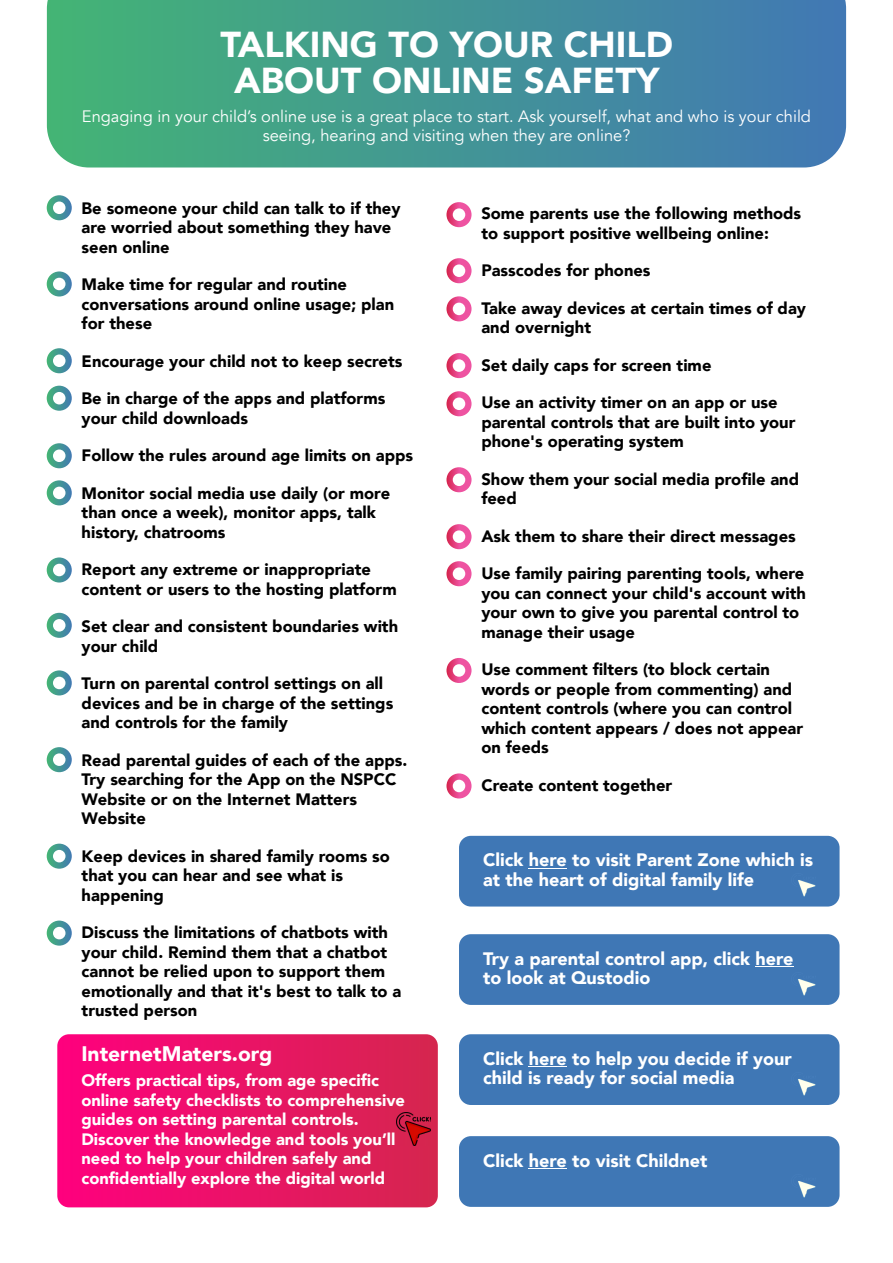
<style>
.page{position:relative;width:893px;height:1263px;background:#fff}
.page>*{position:absolute;margin:0;border:0;box-sizing:border-box;transform-origin:0 0}
.t1{font:900 36px/36px "Avenir";color:#fff;text-align:center}
.t2{font:900 21px "Avenir";color:#fff}
.t3{font:900 18px/19.5px "Avenir";color:#fff}
.t4{font:900 16.5px/19.5px "Avenir";color:#000}
.t5{font:900 16.5px/19.5px "Avenir";color:#fff}
.t6{font:16.5px/19.5px "Avenir";color:#fff;text-align:center}
</style>
<div class="page">
<svg style="left:47px;top:0;width:799px;height:167px;background:#439695"></svg>
<svg style="left:47px;top:195px;width:25px;height:25px"></svg>
<svg style="left:446px;top:258px;width:26px;height:25px"></svg>
<svg style="left:446px;top:202px;width:26px;height:25px"></svg>
<svg style="left:446px;top:296px;width:26px;height:25px"></svg>
<svg style="left:446px;top:353px;width:26px;height:25px"></svg>
<svg style="left:446px;top:391px;width:26px;height:25px"></svg>
<svg style="left:446px;top:467px;width:26px;height:25px"></svg>
<svg style="left:446px;top:524px;width:26px;height:25px"></svg>
<svg style="left:446px;top:561px;width:26px;height:25px"></svg>
<svg style="left:446px;top:658px;width:26px;height:25px"></svg>
<svg style="left:446px;top:773px;width:26px;height:25px"></svg>
<svg style="left:47px;top:271px;width:25px;height:25px"></svg>
<svg style="left:47px;top:348px;width:25px;height:25px"></svg>
<svg style="left:47px;top:386px;width:25px;height:25px"></svg>
<svg style="left:47px;top:443px;width:25px;height:25px"></svg>
<svg style="left:47px;top:480px;width:25px;height:25px"></svg>
<svg style="left:47px;top:557px;width:25px;height:25px"></svg>
<svg style="left:47px;top:613px;width:25px;height:25px"></svg>
<svg style="left:47px;top:670px;width:25px;height:25px"></svg>
<svg style="left:47px;top:747px;width:25px;height:25px"></svg>
<svg style="left:47px;top:844px;width:25px;height:25px"></svg>
<svg style="left:47px;top:920px;width:25px;height:26px"></svg>
<div style="left:459px;top:836px;width:380px;height:70px;background:#3f77b5;border-radius:12px"></div>
<hr style="left:529px;top:868px;width:38px;height:1px;background:#fff">
<img style="left:798px;top:880px;width:17px;height:17px">
<div style="left:459px;top:934px;width:380px;height:71px;background:#3f77b5;border-radius:12px"></div>
<div style="left:459px;top:1034px;width:380px;height:71px;background:#3f77b5;border-radius:12px"></div>
<hr style="left:755px;top:966px;width:38px;height:1px;background:#fff">
<hr style="left:529px;top:1066px;width:38px;height:1px;background:#fff">
<img style="left:798px;top:979px;width:17px;height:16px">
<img style="left:798px;top:1079px;width:17px;height:16px">
<div style="left:57px;top:1034px;width:381px;height:173px;background:linear-gradient(to right,#ff007e,#d4264e);border-radius:12px"></div>
<img style="left:397px;top:1113px;width:33px;height:32px">
<div style="left:459px;top:1136px;width:380px;height:71px;background:#3f77b5;border-radius:12px"></div>
<hr style="left:529px;top:1168px;width:38px;height:1px;background:#fff">
<img style="left:798px;top:1181px;width:17px;height:16px">
<h1 class="t1" style="left:220px;top:27px;width:454px">TALKING TO YOUR CHILD<br>ABOUT ONLINE SAFETY</h1>
<p class="t6" style="left:82px;top:106px;width:731px">Engaging in your child’s online use is a great place to start. Ask yourself, what and who is your child seeing, hearing and visiting when they are online?</p>
<p class="t4" style="left:82px;top:199px;width:320px">Be someone your child can talk to if they are worried about something they have seen online</p>
<p class="t4" style="left:82px;top:275px;width:314px">Make time for regular and routine conversations around online usage; plan for these</p>
<p class="t4" style="left:82px;top:352px;width:322px">Encourage your child not to keep secrets</p>
<p class="t4" style="left:82px;top:389px;width:305px">Be in charge of the apps and platforms your child downloads</p>
<p class="t4" style="left:82px;top:446px;width:333px">Follow the rules around age limits on apps</p>
<p class="t4" style="left:82px;top:484px;width:310px">Monitor social media use daily (or more than once a week), monitor apps, talk history, chatrooms</p>
<p class="t4" style="left:82px;top:560px;width:317px">Report any extreme or inappropriate content or users to the hosting platform</p>
<p class="t4" style="left:82px;top:617px;width:318px">Set clear and consistent boundaries with your child</p>
<p class="t4" style="left:82px;top:674px;width:313px">Turn on parental control settings on all devices and be in charge of the settings and controls for the family</p>
<p class="t4" style="left:82px;top:751px;width:327px">Read parental guides of each of the apps.<br>Try searching for the App on the NSPCC<br>Website or on the Internet Matters<br>Website</p>
<p class="t4" style="left:82px;top:847px;width:310px">Keep devices in shared family rooms so that you can hear and see what is happening</p>
<p class="t4" style="left:82px;top:923px;width:321px">Discuss the limitations of chatbots with your child. Remind them that a chatbot cannot be relied upon to support them emotionally and that it's best to talk to a trusted person</p>
<p class="t4" style="left:481px;top:204px;width:321px">Some parents use the following methods to support positive wellbeing online:</p>
<p class="t4" style="left:481px;top:261px;width:171px">Passcodes for phones</p>
<p class="t4" style="left:481px;top:299px;width:326px">Take away devices at certain times of day and overnight</p>
<p class="t4" style="left:481px;top:356px;width:232px">Set daily caps for screen time</p>
<p class="t4" style="left:481px;top:393px;width:316px">Use an activity timer on an app or use parental controls that are built into your phone's operating system</p>
<p class="t4" style="left:481px;top:470px;width:319px">Show them your social media profile and feed</p>
<p class="t4" style="left:481px;top:527px;width:316px">Ask them to share their direct messages</p>
<p class="t4" style="left:481px;top:564px;width:326px">Use family pairing parenting tools, where you can connect your child's account with your own to give you parental control to manage their usage</p>
<p class="t4" style="left:481px;top:660px;width:323px">Use comment filters (to block certain words or people from commenting) and content controls (where you can control which content appears / does not appear on feeds</p>
<p class="t4" style="left:481px;top:776px;width:192px">Create content together</p>
<p class="t3" style="left:483px;top:851px;width:332px">Click here to visit Parent Zone which is at the heart of digital family life</p>
<p class="t3" style="left:483px;top:949px;width:312px">Try a parental control app, click here to look at Qustodio</p>
<p class="t2" style="left:81px;top:1039px;width:192px">InternetMaters.org</p>
<p class="t3" style="left:483px;top:1049px;width:310px">Click here to help you decide if your</p>
<p class="t5" style="left:81px;top:1071px;width:299px">Offers practical tips, from age specific</p>
<p class="t3" style="left:483px;top:1069px;width:253px">child is ready for social media</p>
<p class="t5" style="left:81px;top:1090px;width:325px">online safety checklists to comprehensive guides on setting parental controls.<br>Discover the knowledge and tools you’ll need to help your children safely and confidentially explore the digital world</p>
<p class="t3" style="left:483px;top:1151px;width:226px">Click here to visit Childnet</p>
</div>
